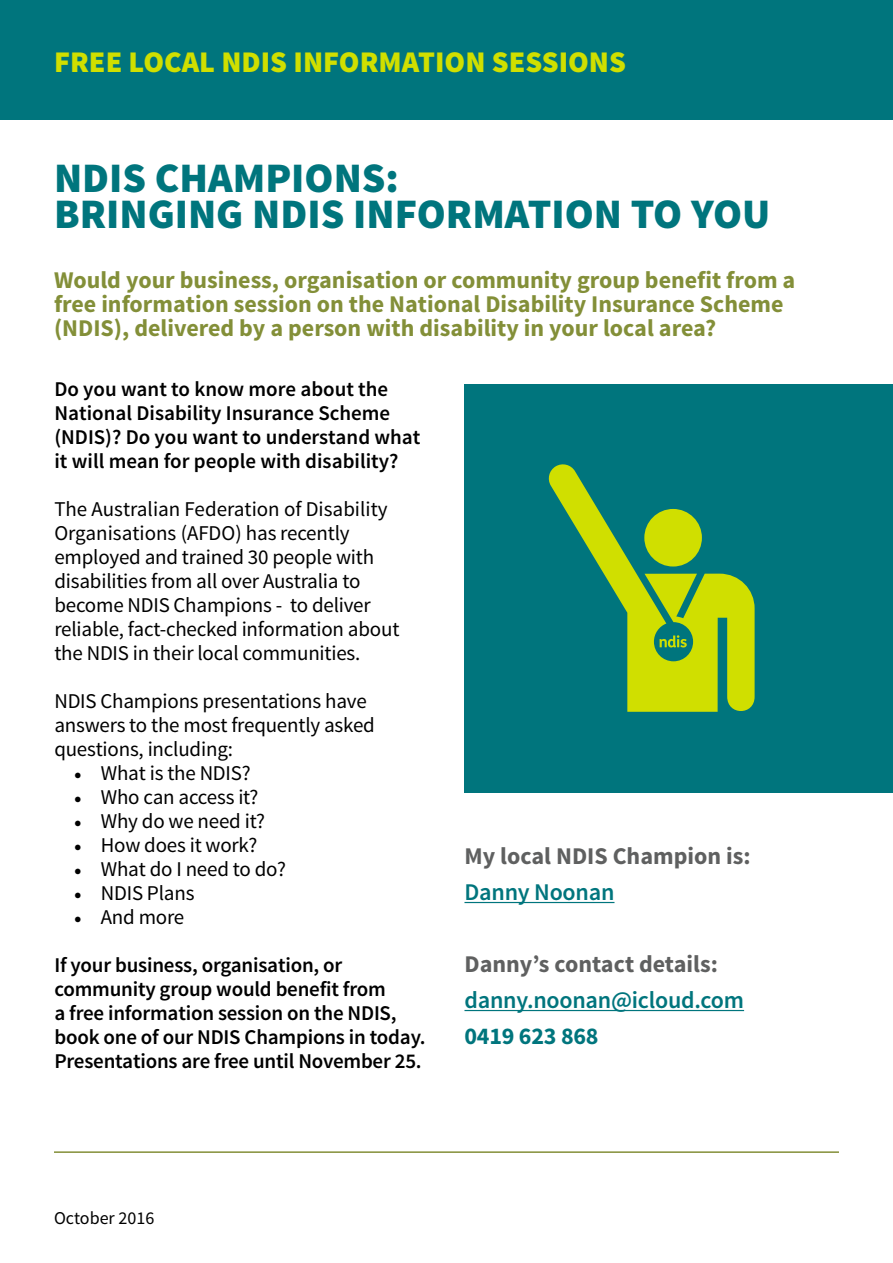
<style>
.page{position:relative;width:893px;height:1263px;background:#fff}
.page>*{position:absolute;margin:0;border:0;box-sizing:border-box;transform-origin:0 0}
.t1{font:900 42px/36px "Source Sans Pro";color:#00757d}
.t2{font:900 30px "Source Sans Pro";color:#d0df00}
.t3{font:700 24px/24px "Source Sans Pro";color:#838f38}
.t4{font:700 24px "Source Sans Pro";color:#5f6060}
.t5{font:600 24px "Source Sans Pro";letter-spacing:-.01em;color:#00757d}
.t6{font:700 24px "Source Sans Pro";letter-spacing:-.01em;color:#00757d}
.t7{font:21px/24px "Source Sans Pro";letter-spacing:-.01em;color:#000}
.t8{font:600 21px/24px "Source Sans Pro";letter-spacing:-.01em;color:#000}
.t9{font:18px "Source Sans Pro";color:#000}
.s1{font-family:"Minion Pro"}
</style>
<div class="page">
<div style="left:0;top:0;width:893px;height:119px;background:#00757d"></div>
<hr style="left:54px;top:1151px;width:785px;height:2px;background:#838f38">
<div style="left:464px;top:384px;width:429px;height:408px;background:#00757d"></div>
<svg style="left:549px;top:464px;width:206px;height:248px"></svg>
<svg style="left:659px;top:635px;width:28px;height:13px"></svg>
<hr style="left:464px;top:902px;width:150px;height:1px;background:#00757d">
<hr style="left:464px;top:1010px;width:280px;height:1px;background:#00757d">
<h2 class="t2" style="left:54px;top:42px;width:289px">NDIS FACT SHEET #01</h2>
<p class="t2" style="left:54px;top:42px;width:573px">FREE LOCAL NDIS INFORMATION SESSIONS</p>
<p class="t1" style="left:54px;top:162px;width:718px">NDIS CHAMPIONS:<br>BRINGING NDIS INFORMATION TO YOU</p>
<p class="t3" style="left:54px;top:269px;width:743px">Would your business, organisation or community group benefit from a free information session on the National Disability Insurance Scheme (NDIS), delivered by a person with disability in your local area?</p>
<p class="t8" style="left:54px;top:378px;width:368px">Do you want to know more about the National Disability Insurance Scheme (NDIS)? Do you want to understand what it will mean for people with disability?</p>
<p class="t7" style="left:54px;top:497px;width:347px">The Australian Federation of Disability Organisations (AFDO) has recently employed and trained 30 people with disabilities from all over Australia to become NDIS Champions - to deliver reliable, fact-checked information about the NDIS in their local communities.</p>
<p class="t7" style="left:54px;top:689px;width:322px">NDIS Champions presentations have answers to the most frequently asked questions, including:</p>
<p class="t7" style="left:74px;top:761px;width:178px"><span class="s1">•</span> What is the NDIS?</p>
<p class="t7" style="left:74px;top:785px;width:186px"><span class="s1">•</span> Who can access it?</p>
<p class="t7" style="left:74px;top:809px;width:193px"><span class="s1">•</span> Why do we need it?</p>
<p class="t7" style="left:74px;top:833px;width:185px"><span class="s1">•</span> How does it work?</p>
<p class="t7" style="left:74px;top:857px;width:214px"><span class="s1">•</span> What do I need to do?</p>
<p class="t7" style="left:74px;top:881px;width:122px"><span class="s1">•</span> NDIS Plans</p>
<p class="t7" style="left:74px;top:905px;width:112px"><span class="s1">•</span> And more</p>
<p class="t8" style="left:54px;top:954px;width:373px">If your business, organisation, or community group would benefit from<br>a free information session on the NDIS, book one of our NDIS Champions in today.<br>Presentations are free until November 25.</p>
<p class="t4" style="left:464px;top:841px;width:288px">My local NDIS Champion is:</p>
<p class="t5" style="left:464px;top:877px;width:151px">Danny Noonan</p>
<p class="t4" style="left:464px;top:949px;width:255px">Danny’s contact details:</p>
<p class="t5" style="left:464px;top:985px;width:281px">danny.noonan@icloud.com</p>
<p class="t6" style="left:464px;top:1021px;width:136px">0419 623 868</p>
<p class="t9" style="left:54px;top:1207px;width:102px">October 2016</p>
</div>
